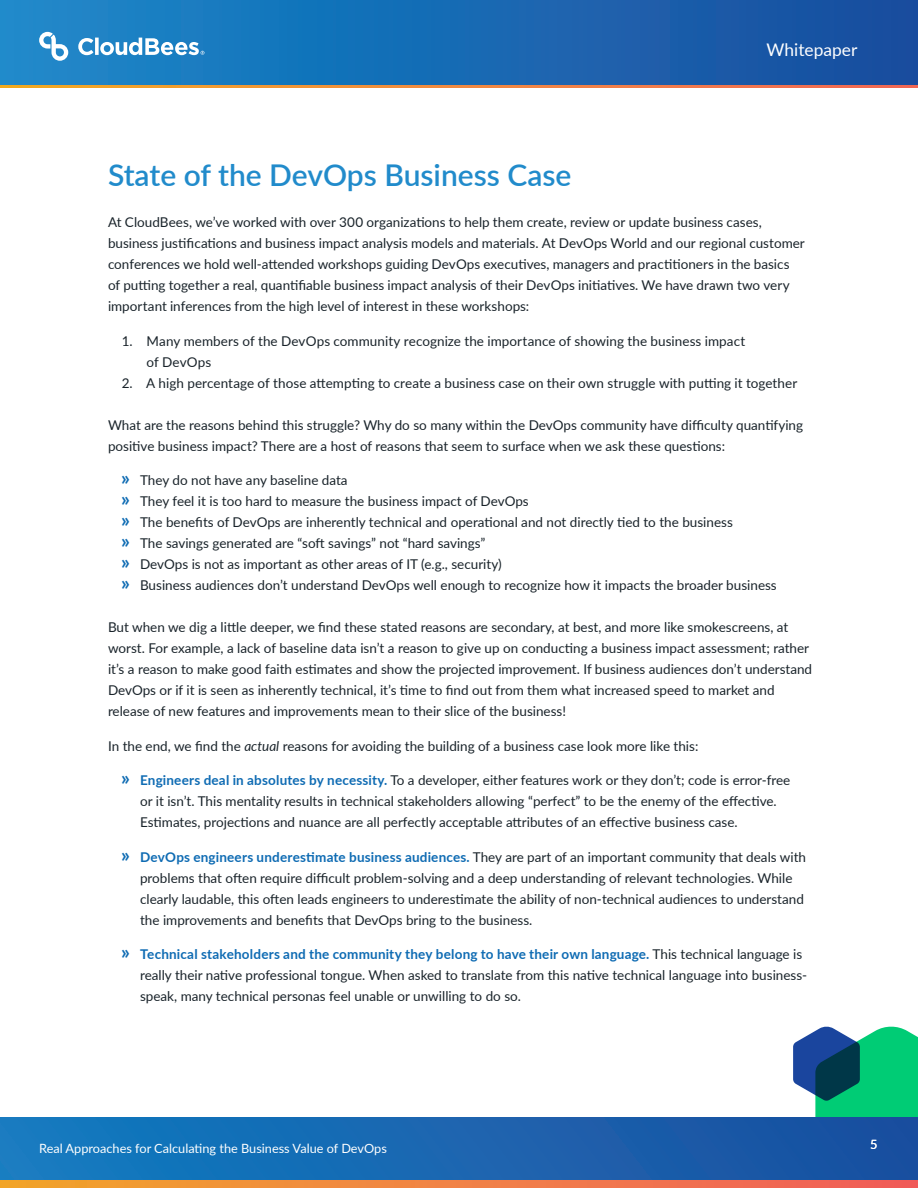
<style>
.page{position:relative;width:918px;height:1188px;background:#fff}
.page>*{position:absolute;margin:0;border:0;box-sizing:border-box;transform-origin:0 0}
.t1{font:600 30px "Lato";color:#218bcb}
.t2{font:17.4px "Lato";color:#fff}
.t3{font:13.5px/21px "Lato";color:#19232a}
.t4{font:12.75px "Lato";color:#fff}
.s1{font-weight:700;font-size:19.5px;color:#0e6bb3}
.s2{font-style:italic}
.s3{font-weight:700;color:#0e6bb3}
</style>
<div class="page">
<svg style="left:0;top:1118px;width:793px;height:62px;background:#1868b2"></svg>
<svg style="left:0;top:1180px;width:793px;height:8px;background:#f08540"></svg>
<svg style="left:793px;top:1026px;width:125px;height:162px;background:#2b7f8f"></svg>
<div style="left:0;top:3px;width:918px;height:85px;background:linear-gradient(to right,#f1aa24,#f06858)"></div>
<div style="left:0;top:0;width:918px;height:84px;background:linear-gradient(to right,#1a8aca,#184c9d)"></div>
<svg style="left:39px;top:32px;width:29px;height:29px"></svg>
<svg style="left:78px;top:38px;width:126px;height:17px"></svg>
<p class="t2" style="left:767px;top:37px;width:92px">Whitepaper</p>
<p class="t1" style="left:108px;top:153px;width:465px">State of the DevOps Business Case</p>
<p class="t3" style="left:108px;top:211px;width:698px">At CloudBees, we’ve worked with over 300 organizations to help them create, review or update business cases, business justifications and business impact analysis models and materials. At DevOps World and our regional customer conferences we hold well-attended workshops guiding DevOps executives, managers and practitioners in the basics of putting together a real, quantifiable business impact analysis of their DevOps initiatives. We have drawn two very important inferences from the high level of interest in these workshops:</p>
<h1 class="t3" style="left:147px;top:330px;width:600px;text-indent:-25px">1. Many members of the DevOps community recognize the importance of showing the business impact of DevOps</h1>
<p class="t3" style="left:122px;top:372px;width:677px">2. A high percentage of those attempting to create a business case on their own struggle with putting it together</p>
<p class="t3" style="left:108px;top:414px;width:697px">What are the reasons behind this struggle? Why do so many within the DevOps community have difficulty quantifying positive business impact? There are a host of reasons that seem to surface when we ask these questions:</p>
<p class="t3" style="left:121px;top:469px;width:228px"><span class="s1">»</span> They do not have any baseline data</p>
<p class="t3" style="left:121px;top:490px;width:409px"><span class="s1">»</span> They feel it is too hard to measure the business impact of DevOps</p>
<p class="t3" style="left:121px;top:511px;width:613px"><span class="s1">»</span> The benefits of DevOps are inherently technical and operational and not directly tied to the business</p>
<p class="t3" style="left:121px;top:532px;width:366px"><span class="s1">»</span> The savings generated are “soft savings” not “hard savings”</p>
<p class="t3" style="left:121px;top:553px;width:382px"><span class="s1">»</span> DevOps is not as important as other areas of IT (e.g., security)</p>
<p class="t3" style="left:121px;top:574px;width:657px"><span class="s1">»</span> Business audiences don’t understand DevOps well enough to recognize how it impacts the broader business</p>
<p class="t3" style="left:108px;top:616px;width:706px">But when we dig a little deeper, we find these stated reasons are secondary, at best, and more like smokescreens, at worst. For example, a lack of baseline data isn’t a reason to give up on conducting a business impact assessment; rather it’s a reason to make good faith estimates and show the projected improvement. If business audiences don’t understand DevOps or if it is seen as inherently technical, it’s time to find out from them what increased speed to market and release of new features and improvements mean to their slice of the business!</p>
<p class="t3" style="left:108px;top:735px;width:592px">In the end, we find the <span class="s2">actual</span> reasons for avoiding the building of a business case look more like this:</p>
<p class="t3" style="left:140px;top:769px;width:652px;text-indent:-19px"><span class="s1">»</span> <span class="s3">Engineers deal in absolutes by necessity.</span> To a developer, either features work or they don’t; code is error-free or it isn’t. This mentality results in technical stakeholders allowing “perfect” to be the enemy of the effective.<br>Estimates, projections and nuance are all perfectly acceptable attributes of an effective business case.</p>
<p class="t3" style="left:140px;top:846px;width:668px;text-indent:-19px"><span class="s1">»</span> <span class="s3">DevOps engineers underestimate business audiences.</span> They are part of an important community that deals with problems that often require difficult problem-solving and a deep understanding of relevant technologies. While clearly laudable, this often leads engineers to underestimate the ability of non-technical audiences to understand the improvements and benefits that DevOps bring to the business.</p>
<p class="t3" style="left:140px;top:943px;width:669px;text-indent:-19px"><span class="s1">»</span> <span class="s3">Technical stakeholders and the community they belong to have their own language.</span> This technical language is really their native professional tongue. When asked to translate from this native technical language into business&shy;speak, many technical personas feel unable or unwilling to do so.</p>
<p class="t4" style="left:39px;top:1140px;width:349px">Real Approaches for Calculating the Business Value of DevOps</p>
<p class="t4" style="left:870px;top:1135px;width:9px">5</p>
</div>
